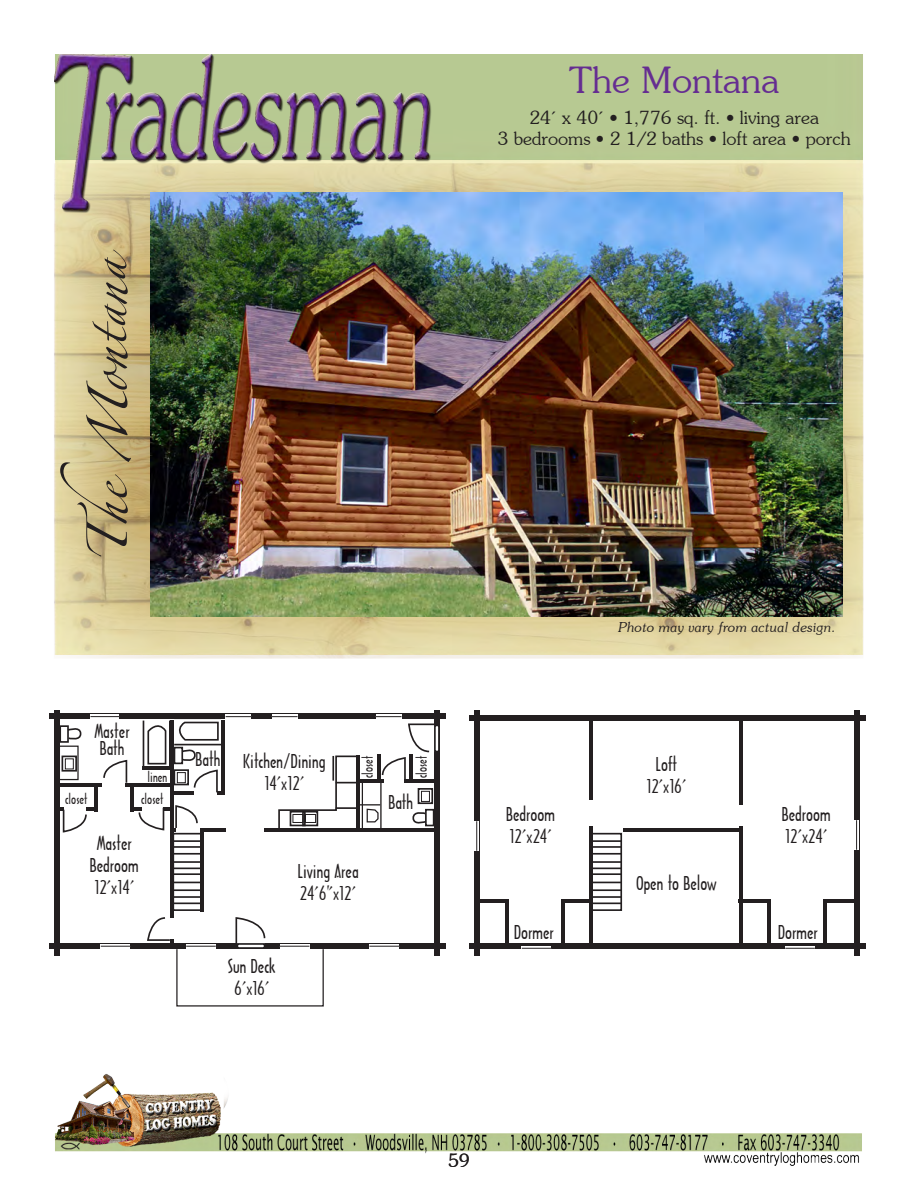
<style>
.page{position:relative;width:918px;height:1188px;background:#fff}
.page>*{position:absolute;margin:0;border:0;box-sizing:border-box;transform-origin:0 0}
.Model_Style{font:90px "Linotype Zapfino One";color:#231f20}
.Tradesman_Model_Name{font:36px "Southern Plain";color:#652d91}
.t1{font:18.3px/22px "Architecture Plain";color:#231f20}
.t2{font:18px "Southern Plain";color:#231f20}
.t3{font:italic 13.5px "Southern";color:#231f20}
.t4{font:13.35px/21.9px "Architecture Plain";color:#231f20;text-align:center}
</style>
<div class="page">
<img style="left:49px;top:54px;width:817px;height:1112px">
<div style="left:50px;top:713px;width:396px;height:6px;background:#231f20"></div>
<div style="left:50px;top:943px;width:396px;height:6px;background:#231f20"></div>
<div style="left:55px;top:710px;width:5px;height:246px;background:#231f20"></div>
<div style="left:434px;top:710px;width:6px;height:246px;background:#231f20"></div>
<div style="left:469px;top:715px;width:396px;height:6px;background:#231f20"></div>
<div style="left:469px;top:943px;width:396px;height:6px;background:#231f20"></div>
<div style="left:475px;top:710px;width:5px;height:246px;background:#231f20"></div>
<div style="left:854px;top:710px;width:6px;height:246px;background:#231f20"></div>
<hr style="left:170px;top:720px;width:4px;height:197px;background:#231f20">
<hr style="left:589px;top:718px;width:4px;height:82px;background:#231f20">
<hr style="left:589px;top:826px;width:4px;height:120px;background:#231f20">
<hr style="left:739px;top:826px;width:4px;height:120px;background:#231f20">
<hr style="left:739px;top:716px;width:4px;height:89px;background:#231f20">
<hr style="left:505px;top:899px;width:4px;height:47px;background:#231f20">
<hr style="left:561px;top:899px;width:4px;height:47px;background:#231f20">
<hr style="left:130px;top:784px;width:4px;height:28px;background:#231f20">
<hr style="left:94px;top:784px;width:4px;height:28px;background:#231f20">
<hr style="left:264px;top:828px;width:173px;height:4px;background:#231f20">
<hr style="left:623px;top:828px;width:119px;height:4px;background:#231f20">
<hr style="left:200px;top:828px;width:25px;height:4px;background:#231f20">
<hr style="left:130px;top:807px;width:12px;height:4px;background:#231f20">
<hr style="left:86px;top:807px;width:11px;height:4px;background:#231f20">
<hr style="left:125px;top:783px;width:45px;height:4px;background:#231f20">
<hr style="left:476px;top:899px;width:33px;height:4px;background:#231f20">
<hr style="left:563px;top:899px;width:30px;height:4px;background:#231f20">
<hr style="left:767px;top:899px;width:4px;height:47px;background:#231f20">
<hr style="left:823px;top:899px;width:4px;height:47px;background:#231f20">
<hr style="left:738px;top:899px;width:33px;height:4px;background:#231f20">
<hr style="left:825px;top:899px;width:30px;height:4px;background:#231f20">
<hr style="left:57px;top:783px;width:45px;height:4px;background:#231f20">
<hr style="left:143px;top:766px;width:29px;height:4px;background:#231f20">
<svg style="left:102px;top:759px;width:26px;height:25px"></svg>
<svg style="left:60px;top:807px;width:28px;height:26px"></svg>
<svg style="left:90px;top:714px;width:29px;height:5px"></svg>
<svg style="left:90px;top:716px;width:29px;height:1px"></svg>
<div style="left:226px;top:714px;width:25px;height:5px;background:#fff"></div>
<svg style="left:272px;top:714px;width:25px;height:5px"></svg>
<svg style="left:272px;top:716px;width:26px;height:1px"></svg>
<svg style="left:376px;top:714px;width:25px;height:5px"></svg>
<svg style="left:376px;top:716px;width:26px;height:1px"></svg>
<svg style="left:369px;top:944px;width:30px;height:5px"></svg>
<hr style="left:369px;top:946px;width:30px;height:1px;background:#231f20">
<svg style="left:280px;top:944px;width:29px;height:5px"></svg>
<svg style="left:280px;top:946px;width:29px;height:1px"></svg>
<svg style="left:186px;top:944px;width:30px;height:5px"></svg>
<hr style="left:186px;top:946px;width:30px;height:1px;background:#231f20">
<svg style="left:101px;top:944px;width:29px;height:5px"></svg>
<svg style="left:101px;top:946px;width:29px;height:1px"></svg>
<svg style="left:522px;top:946px;width:29px;height:5px"></svg>
<svg style="left:522px;top:948px;width:29px;height:1px"></svg>
<svg style="left:785px;top:946px;width:30px;height:5px"></svg>
<hr style="left:785px;top:948px;width:30px;height:1px;background:#231f20">
<svg style="left:474px;top:821px;width:5px;height:30px"></svg>
<hr style="left:476px;top:821px;width:1px;height:30px;background:#231f20">
<div style="left:854px;top:820px;width:5px;height:30px;background:#f4f4f4"></div>
<hr style="left:856px;top:820px;width:1px;height:30px;background:#231f20">
<svg style="left:138px;top:804px;width:66px;height:142px"></svg>
<hr style="left:173px;top:896px;width:29px;height:2px;background:#231f20">
<svg style="left:593px;top:832px;width:30px;height:80px"></svg>
<hr style="left:592px;top:896px;width:29px;height:2px;background:#231f20">
<hr style="left:143px;top:721px;width:1px;height:46px;background:#231f20">
<hr style="left:169px;top:721px;width:2px;height:46px;background:#231f20">
<svg style="left:147px;top:720px;width:20px;height:45px"></svg>
<svg style="left:60px;top:724px;width:22px;height:20px"></svg>
<svg style="left:173px;top:716px;width:78px;height:79px"></svg>
<div style="left:62px;top:756px;width:15px;height:16px;border:2px solid #231f20"></div>
<div style="left:65px;top:759px;width:9px;height:10px;border:1px solid #231f20"></div>
<div style="left:174px;top:769px;width:15px;height:16px;border:2px solid #231f20"></div>
<div style="left:177px;top:772px;width:9px;height:11px;border:1px solid #231f20"></div>
<div style="left:59px;top:746px;width:20px;height:34px;border:1px solid #231f20"></div>
<svg style="left:235px;top:916px;width:31px;height:27px"></svg>
<div style="left:237px;top:943px;width:28px;height:6px;border:2px solid #231f20"></div>
<div style="left:434px;top:725px;width:6px;height:27px;border:2px solid #231f20"></div>
<svg style="left:277px;top:723px;width:161px;height:105px"></svg>
<img style="left:151px;top:192px;width:692px;height:424px">
<img style="left:54px;top:54px;width:386px;height:166px">
<p class="Model_Style" style="left:42px;top:563px;width:315px;rotate:-90deg">The Montana</p>
<p class="t1" style="left:94px;top:723px;width:37px;line-height:16.6px">Master<br>Bath</p>
<p class="t4" style="left:65px;top:788px;width:24px">closet</p>
<p class="t4" style="left:141px;top:766px;width:28px">linen closet</p>
<p class="t1" style="left:90px;top:832px;width:50px;text-align:center">Master<br>Bedroom<br>12’x14’</p>
<p class="t1" style="left:196px;top:748px;width:26px">Bath</p>
<p class="t1" style="left:243px;top:750px;width:84px;text-align:center">Kitchen/Dining<br>14’x12’</p>
<p class="t4" style="left:357px;top:778px;width:24px;rotate:-90deg">closet</p>
<p class="t4" style="left:411px;top:778px;width:24px;rotate:-90deg">closet</p>
<p class="t1" style="left:389px;top:791px;width:26px">Bath</p>
<p class="t1" style="left:298px;top:860px;width:63px">Living Area<br>24’6”x12’</p>
<p class="t1" style="left:228px;top:955px;width:50px;text-align:center">Sun Deck<br>6’x16’</p>
<p class="Tradesman_Model_Name" style="left:569px;top:58px;width:212px">The Montana</p>
<p class="t2" style="left:529px;top:106px;width:291px">24´ x 40´ • 1,776 sq. ft. • living area</p>
<p class="t2" style="left:498px;top:128px;width:355px">3 bedrooms • 2 1/2 baths • loft area • porch</p>
<p class="t3" style="left:618px;top:618px;width:219px">Photo may vary from actual design.</p>
<p class="t1" style="left:646px;top:754px;width:42px;text-align:center">Loft<br>12’x16’</p>
<p class="t1" style="left:506px;top:803px;width:50px">Bedroom<br>12’x24’</p>
<p class="t1" style="left:782px;top:803px;width:50px">Bedroom<br>12’x24’</p>
<p class="t1" style="left:636px;top:872px;width:82px">Open to Below</p>
<p class="t1" style="left:514px;top:921px;width:41px">Dormer</p>
<p class="t1" style="left:778px;top:921px;width:41px">Dormer</p>
<p class="t2" style="left:448px;top:1150px;width:23px">59</p>
</div>
